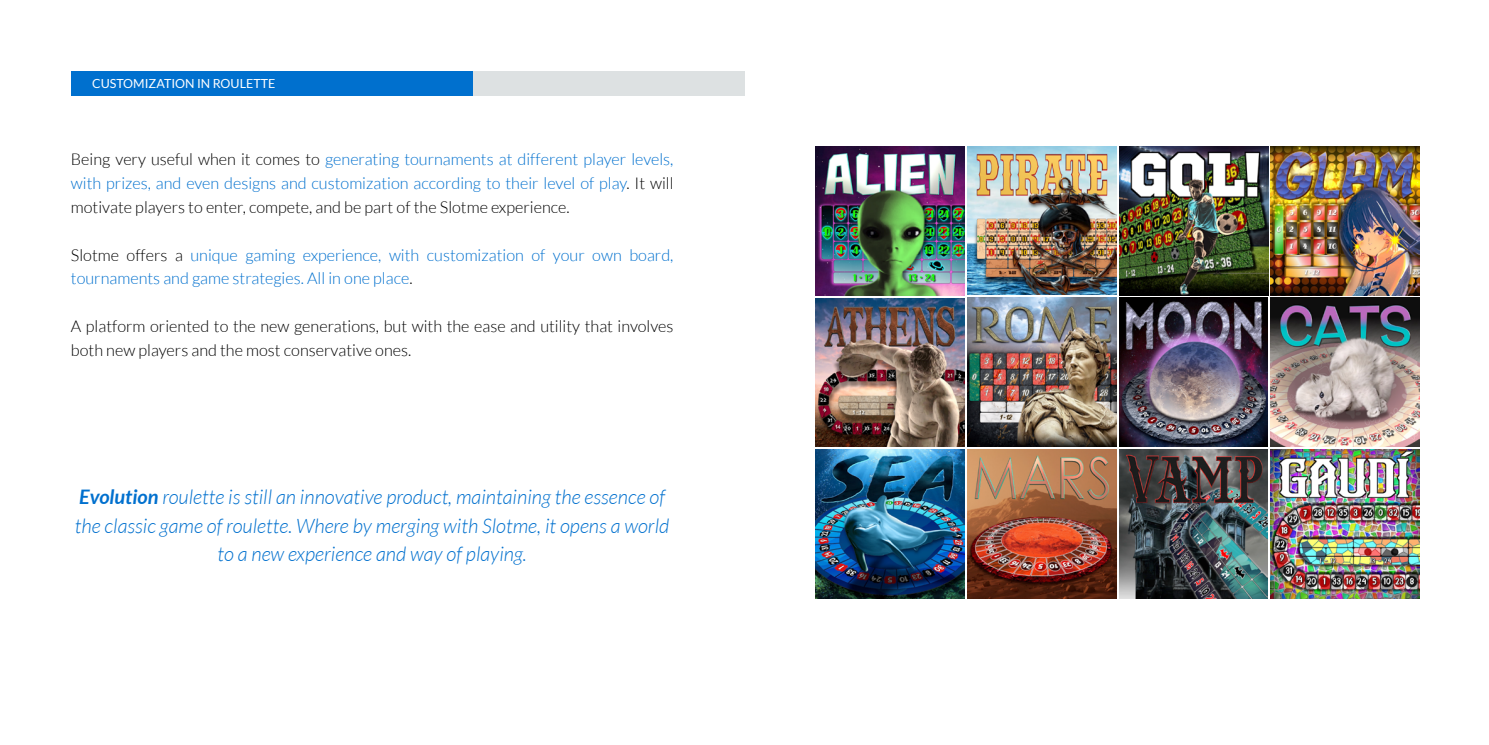
<style>
.page{position:relative;width:1489px;height:745px;background:#fff}
.page>*{position:absolute;margin:0;border:0;box-sizing:border-box;transform-origin:0 0}
.t1{font:italic 300 20px/28.8px "Lato";color:#0070ce;text-align:center}
.t2{font:300 16.25px/23.8px "Lato";color:#0070ce;text-align:justify}
.t3{font:300 16.25px/23.8px "Lato";color:#000}
.t4{font:12.5px "Lato";color:#fff}
.s1{color:#000}
.s2{font-weight:700}
</style>
<div class="page">
<div style="left:472px;top:71px;width:272px;height:25px;background:#dde1e2"></div>
<div style="left:71px;top:71px;width:401px;height:25px;background:#0070ce"></div>
<img style="left:815px;top:147px;width:149px;height:149px">
<img style="left:815px;top:298px;width:149px;height:148px">
<img style="left:1270px;top:146px;width:149px;height:149px">
<img style="left:1270px;top:298px;width:149px;height:148px">
<img style="left:1270px;top:449px;width:149px;height:149px">
<img style="left:1119px;top:146px;width:148px;height:149px">
<img style="left:815px;top:449px;width:149px;height:149px">
<img style="left:1119px;top:449px;width:148px;height:149px">
<img style="left:967px;top:146px;width:149px;height:148px">
<img style="left:967px;top:298px;width:149px;height:148px">
<img style="left:967px;top:449px;width:149px;height:149px">
<img style="left:1119px;top:298px;width:148px;height:148px">
<p class="t4" style="left:92px;top:77px;width:185px">CUSTOMIZATION IN ROULETTE</p>
<p class="t2" style="left:71px;top:148px;width:604px"><span class="s1">Being very useful when it comes to</span> generating tournaments at different player levels, with prizes, and even designs and customization according to their level of play<span class="s1">. It will motivate players to enter, compete, and be part of the Slotme experience.</span></p>
<p class="t2" style="left:71px;top:243px;width:604px"><span class="s1">Slotme offers a</span> unique gaming experience, with customization of your own board, tournaments and game strategies. All in one place<span class="s1">.</span></p>
<p class="t3" style="left:71px;top:314px;width:604px">A platform oriented to the new generations, but with the ease and utility that involves both new players and the most conservative ones.</p>
<p class="t1" style="left:75px;top:482px;width:596px"><span class="s2">Evolution</span> roulette is still an innovative product, maintaining the essence of the classic game of roulette. Where by merging with Slotme, it opens a world to a new experience and way of playing.</p>
</div>
